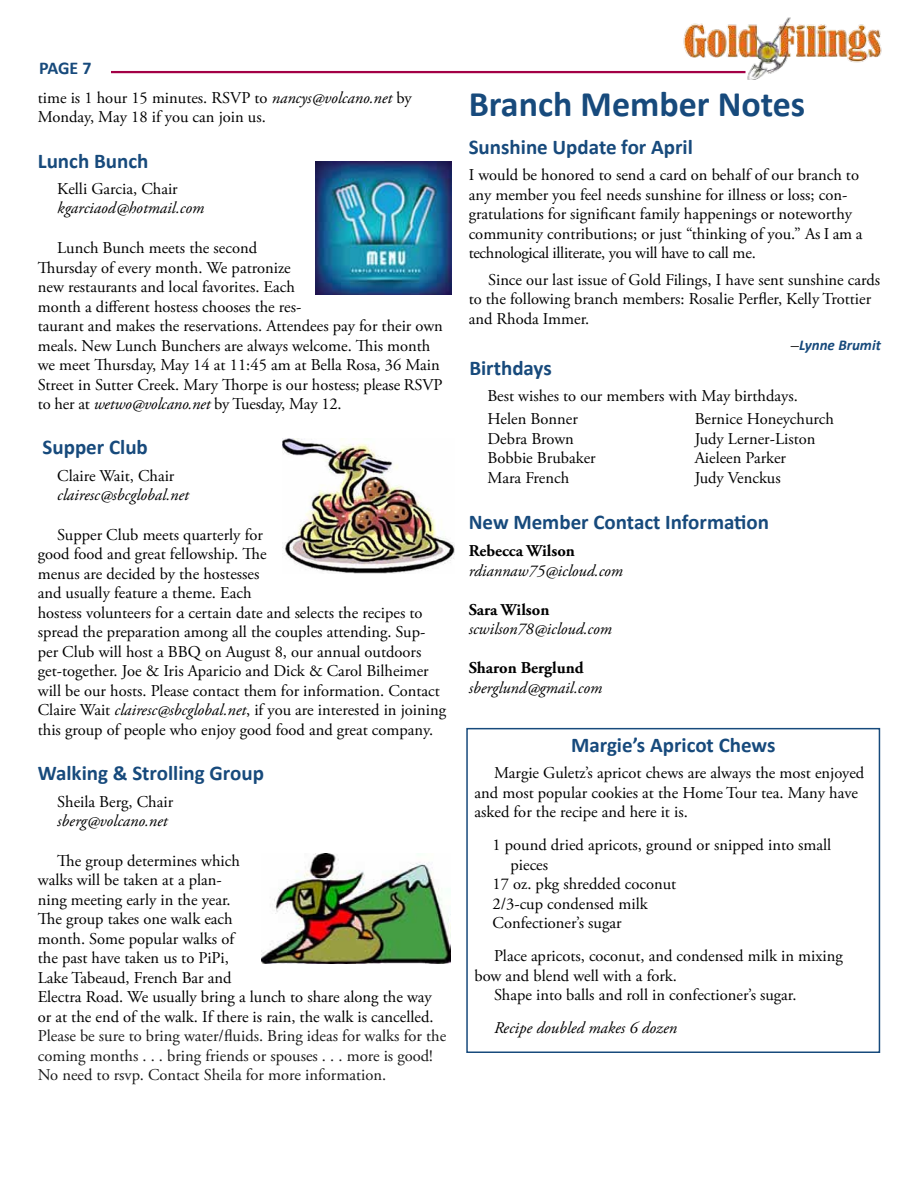
<style>
.page{position:relative;width:918px;height:1188px;background:#fff}
.page>*{position:absolute;margin:0;border:0;box-sizing:border-box;transform-origin:0 0}
.t1{font:700 36px "Calibri";color:#174a7c}
.t2{font:700 21px "Calibri";color:#174a7c}
.t3{font:700 18px "Calibri";color:#174a7c}
.t4{font:16.5px/19.5px "Adobe Garamond Pro";color:#000}
.t5{font:16.5px/19.5px "Adobe Garamond Pro";color:#1a1a1a}
.t6{font:italic 16.5px "Adobe Garamond Pro";color:#000}
.t7{font:700 16.5px "Adobe Garamond Pro";color:#000}
.t8{font:italic 700 15px "Calibri";color:#174a7c}
.s1{font-style:italic}
.s2{font-family:"Adobe Garamond Pro";font-weight:400;font-style:normal;font-size:16.5px;color:#000}
</style>
<div class="page">
<img style="left:663px;top:17px;width:219px;height:62px">
<hr style="left:111px;top:71px;width:635px;height:2px;background:#a30046">
<img style="left:315px;top:161px;width:136px;height:134px">
<img style="left:283px;top:438px;width:171px;height:136px">
<img style="left:261px;top:853px;width:190px;height:110px">
<div style="left:466px;top:728px;width:414px;height:325px;border:2px solid #174a7c"></div>
<p class="t3" style="left:39px;top:57px;width:54px">PAGE 7</p>
<p class="t4" style="left:38px;top:88px;width:375px">time is 1 hour 15 minutes. RSVP to <span class="s1">nancys@volcano.net</span> by<br>Monday, May 18 if you can join us.</p>
<p class="t2" style="left:38px;top:147px;width:112px">Lunch Bunch</p>
<p class="t4" style="left:57px;top:179px;width:122px">Kelli Garcia, Chair</p>
<p class="t6" style="left:57px;top:198px;width:148px">kgarciaod@hotmail.com</p>
<p class="t4" style="left:38px;top:239px;width:407px;text-indent:20px">Lunch Bunch meets the second<br>Thursday of every month. We patronize<br>new restaurants and local favorites. Each<br>month a different hostess chooses the res-<br>taurant and makes the reservations. Attendees pay for their own meals. New Lunch Bunchers are always welcome. This month we meet Thursday, May 14 at 11:45 am at Bella Rosa, 36 Main Street in Sutter Creek. Mary Thorpe is our hostess; please RSVP to her at <span class="s1">wetwo@volcano.net</span> by Tuesday, May 12.</p>
<p class="t2" style="left:43px;top:434px;width:107px">Supper Club</p>
<p class="t4" style="left:57px;top:466px;width:119px">Claire Wait, Chair</p>
<p class="t6" style="left:57px;top:485px;width:133px">clairesc@sbcglobal.net</p>
<p class="t4" style="left:38px;top:526px;width:410px;text-indent:20px">Supper Club meets quarterly for<br>good food and great fellowship. The<br>menus are decided by the hostesses<br>and usually feature a theme. Each<br>hostess volunteers for a certain date and selects the recipes to spread the preparation among all the couples attending. Sup&shy;per Club will host a BBQ on August 8, our annual outdoors get-together. Joe &amp; Iris Aparicio and Dick &amp; Carol Bilheimer will be our hosts. Please contact them for information. Contact Claire Wait <span class="s1">clairesc@sbcglobal.net</span>, if you are interested in joining this group of people who enjoy good food and great company.</p>
<p class="t2" style="left:38px;top:760px;width:228px">Walking &amp; Strolling Group</p>
<p class="t4" style="left:57px;top:792px;width:117px">Sheila Berg, Chair</p>
<p class="t6" style="left:57px;top:811px;width:112px">sberg@volcano.net</p>
<p class="t4" style="left:38px;top:852px;width:397px;text-indent:20px">The group determines which<br>walks will be taken at a plan-<br>ning meeting early in the year.<br>The group takes one walk each<br>month. Some popular walks of<br>the past have taken us to PiPi,<br>Lake Tabeaud, French Bar and<br>Electra Road. We usually bring a lunch to share along the way or at the end of the walk. If there is rain, the walk is cancelled.</p>
<p class="t5" style="left:38px;top:1027px;width:410px">Please be sure to bring water/fluids. Bring ideas for walks for the coming months . . . bring friends or spouses . . . more is good!<br>No need to rsvp. Contact Sheila for more information.</p>
<h1 class="t1" style="left:469px;top:81px;width:338px">Branch Member Notes</h1>
<p class="t2" style="left:469px;top:134px;width:226px">Sunshine Update for April</p>
<p class="t4" style="left:469px;top:166px;width:395px">I would be honored to send a card on behalf of our branch to any member you feel needs sunshine for illness or loss; con&shy;gratulations for significant family happenings or noteworthy community contributions; or just “thinking of you.” As I am a technological illiterate, you will have to call me.</p>
<p class="t4" style="left:469px;top:270px;width:413px;text-indent:20px">Since our last issue of Gold Filings, I have sent sunshine cards to the following branch members: Rosalie Perfler, Kelly Trottier and Rhoda Immer.</p>
<p class="t8" style="left:791px;top:335px;width:92px"><span class="s2">–</span>Lynne Brumit</p>
<p class="t2" style="left:469px;top:354px;width:84px">Birthdays</p>
<p class="t4" style="left:487px;top:387px;width:312px">Best wishes to our members with May birthdays.</p>
<p class="t4" style="left:488px;top:410px;width:110px">Helen Bonner<br>Debra Brown<br>Bobbie Brubaker<br>Mara French</p>
<p class="t4" style="left:695px;top:410px;width:141px">Bernice Honeychurch<br>Judy Lerner-Liston<br>Aieleen Parker<br>Judy Venckus</p>
<p class="t2" style="left:469px;top:508px;width:302px">New Member Contact Information</p>
<p class="t7" style="left:469px;top:541px;width:108px">Rebecca Wilson</p>
<p class="t6" style="left:469px;top:561px;width:156px">rdiannaw75@icloud.com</p>
<p class="t7" style="left:469px;top:600px;width:82px">Sara Wilson</p>
<p class="t6" style="left:469px;top:619px;width:145px">scwilson78@icloud.com</p>
<p class="t7" style="left:469px;top:658px;width:116px">Sharon Berglund</p>
<p class="t6" style="left:469px;top:678px;width:135px">sberglund@gmail.com</p>
<p class="t2" style="left:571px;top:732px;width:206px">Margie’s Apricot Chews</p>
<p class="t4" style="left:475px;top:764px;width:391px;text-indent:20px">Margie Guletz’s apricot chews are always the most enjoyed and most popular cookies at the Home Tour tea. Many have asked for the recipe and here it is.</p>
<p class="t4" style="left:493px;top:836px;width:340px">1 pound dried apricots, ground or snipped into small</p>
<p class="t4" style="left:511px;top:855px;width:39px">pieces</p>
<p class="t4" style="left:493px;top:875px;width:185px">17 oz. pkg shredded coconut</p>
<p class="t4" style="left:493px;top:894px;width:157px">2/3-cup condensed milk</p>
<p class="t4" style="left:493px;top:914px;width:131px">Confectioner’s sugar</p>
<p class="t4" style="left:494px;top:947px;width:350px">Place apricots, coconut, and condensed milk in mixing</p>
<p class="t4" style="left:475px;top:966px;width:204px">bow and blend well with a fork.</p>
<p class="t4" style="left:494px;top:986px;width:304px">Shape into balls and roll in confectioner’s sugar.</p>
<p class="t6" style="left:494px;top:1018px;width:185px">Recipe doubled makes 6 dozen</p>
</div>
